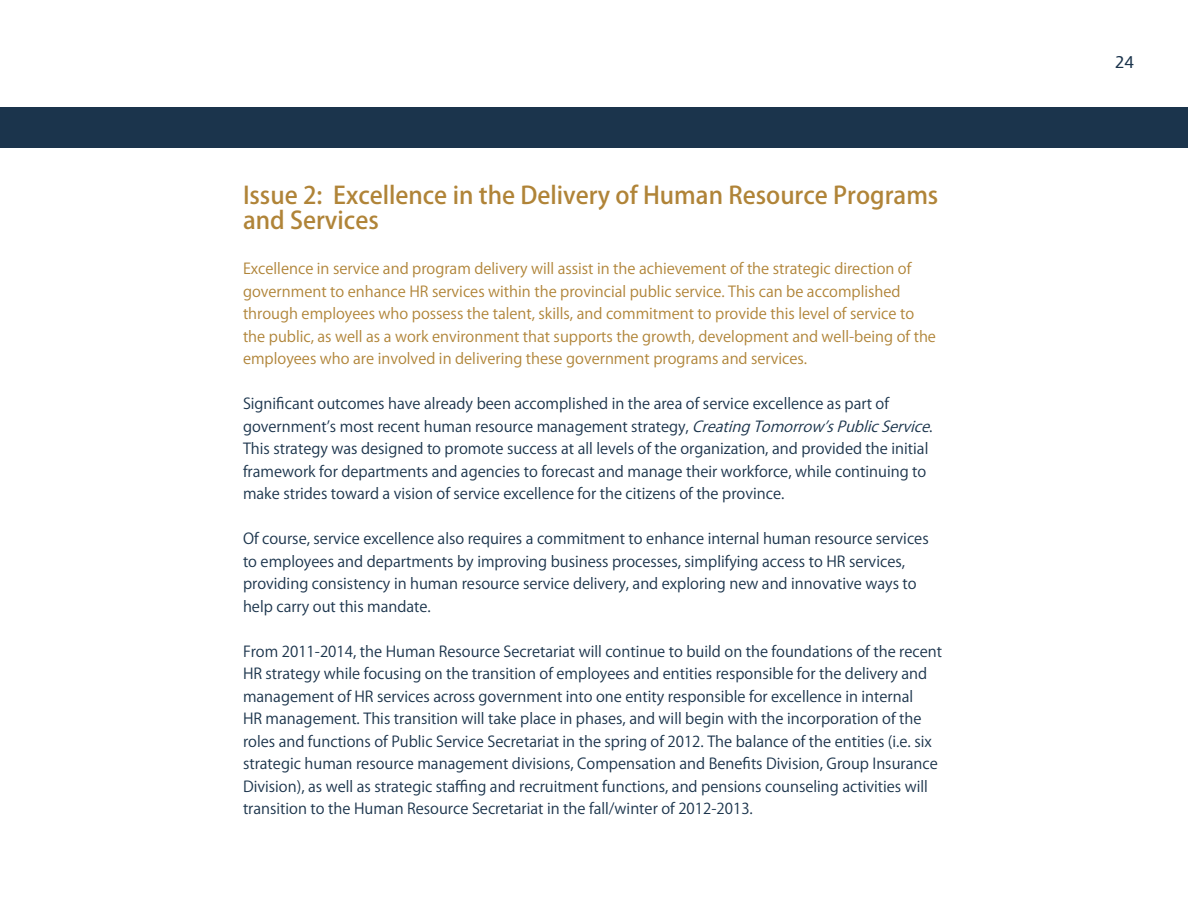
<style>
.page{position:relative;width:1188px;height:918px;background:#fff}
.page>*{position:absolute;margin:0;border:0;box-sizing:border-box;transform-origin:0 0}
.t1{font:500 24px/25.5px "Koz Go Pro";color:#b08438}
.t2{font:18px "Vegur";color:#1b344c}
.t3{font:15px/22.5px "Koz Go Pro";color:#1b344c}
.t4{font:15px/22.5px "Koz Go Pro";color:#b08438}
.s1{font-style:italic}
</style>
<div class="page">
<div style="left:0;top:107px;width:1188px;height:41px;background:#1b344c"></div>
<h1 class="t1" style="left:243px;top:183px;width:697px">Issue 2: Excellence in the Delivery of Human Resource Programs and Services</h1>
<p class="t4" style="left:243px;top:258px;width:695px">Excellence in service and program delivery will assist in the achievement of the strategic direction of government to enhance HR services within the provincial public service. This can be accomplished through employees who possess the talent, skills, and commitment to provide this level of service to the public, as well as a work environment that supports the growth, development and well-being of the employees who are involved in delivering these government programs and services.</p>
<p class="t3" style="left:243px;top:393px;width:693px">Significant outcomes have already been accomplished in the area of service excellence as part of government’s most recent human resource management strategy, <span class="s1">CreatingTomorrow’sPublicService</span>.<br>This strategy was designed to promote success at all levels of the organization, and provided the initial framework for departments and agencies to forecast and manage their workforce, while continuing to make strides toward a vision of service excellence for the citizens of the province.</p>
<p class="t3" style="left:243px;top:528px;width:687px">Of course, service excellence also requires a commitment to enhance internal human resource services to employees and departments by improving business processes, simplifying access to HR services, providing consistency in human resource service delivery, and exploring new and innovative ways to help carry out this mandate.</p>
<p class="t3" style="left:243px;top:640px;width:701px">From 2011-2014, the Human Resource Secretariat will continue to build on the foundations of the recent HR strategy while focusing on the transition of employees and entities responsible for the delivery and management of HR services across government into one entity responsible for excellence in internal<br>HR management. This transition will take place in phases, and will begin with the incorporation of the roles and functions of Public Service Secretariat in the spring of 2012. The balance of the entities (i.e. six strategic human resource management divisions, Compensation and Benefits Division, Group Insurance Division), as well as strategic staffing and recruitment functions, and pensions counseling activities will transition to the Human Resource Secretariat in the fall/winter of 2012-2013.</p>
<p class="t2" style="left:1115px;top:54px;width:20px">24</p>
</div>
